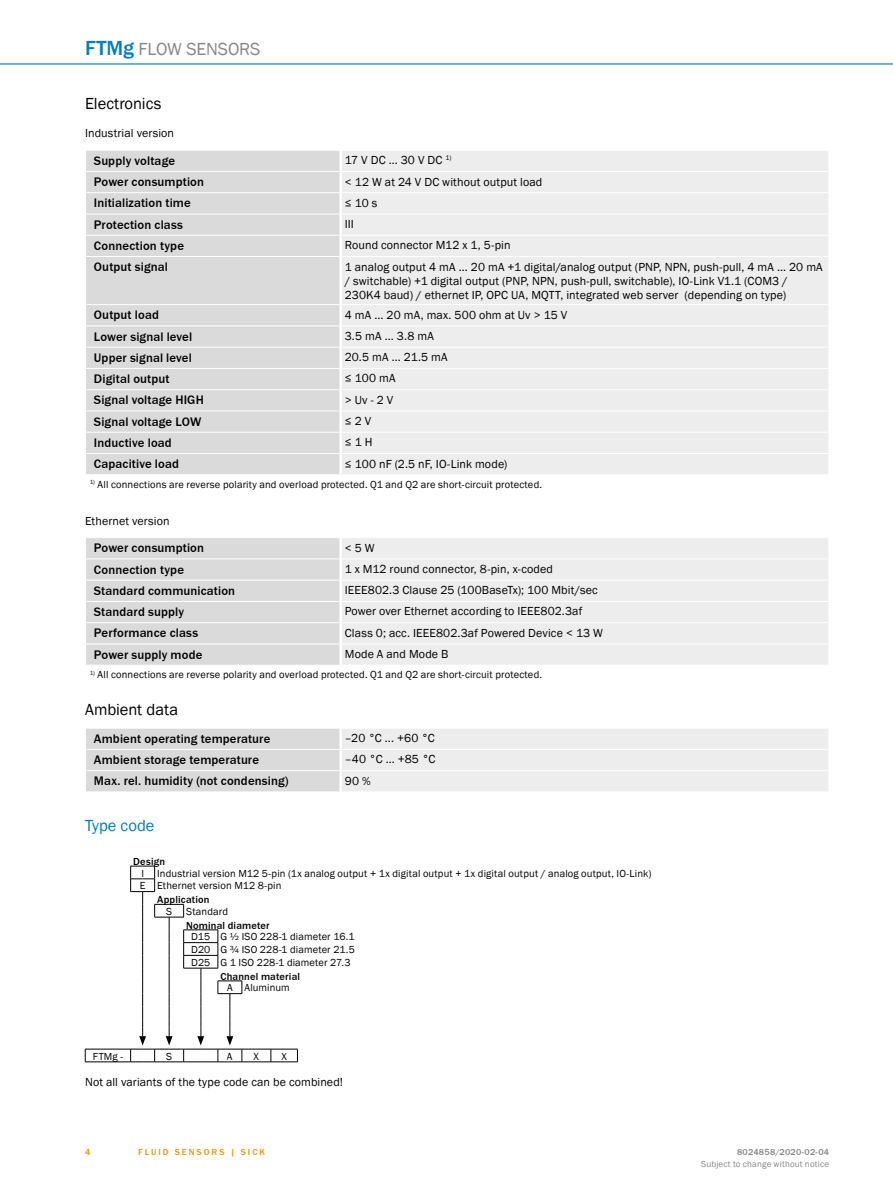
<style>
.page{position:relative;width:893px;height:1188px;background:#fff}
.page>*{position:absolute;margin:0;border:0;box-sizing:border-box;transform-origin:0 0}
.t1{font:18px "SICK Franklin";letter-spacing:-.01em;color:#878787}
.t2{font:16.5px "SICK Franklin";color:#000}
.t3{font:16.5px "SICK Franklin";letter-spacing:.005em;color:#007cc2}
.t4{font:500 12.75px "SICK Franklin";letter-spacing:.01em;color:#000}
.t5{font:12px/14.4px "SICK Franklin";letter-spacing:.01em;color:#000}
.t6{font:10.5px/12.8px "SICK Franklin";letter-spacing:.015em;color:#000}
.t7{font:500 10.5px "SICK Franklin";letter-spacing:.015em;color:#000}
.t8{font:9px "SICK Franklin";letter-spacing:.02em;color:#878787}
.t9{font:500 9px "SICK Franklin";letter-spacing:.225em;color:#f39200}
.t10{font:500 9px "SICK Franklin";letter-spacing:.02em;color:#878787}
.s1{font-weight:500;font-size:21px;color:#007cc2}
</style>
<div class="page">
<hr style="left:0;top:63px;width:893px;height:2px;background:#007cc2">
<div style="left:86px;top:151px;width:253px;height:323px;background:#dadada"></div>
<div style="left:342px;top:151px;width:486px;height:323px;background:#ededed"></div>
<hr style="left:86px;top:171px;width:253px;height:1px;background:#fff">
<hr style="left:86px;top:192px;width:253px;height:1px;background:#fff">
<hr style="left:86px;top:214px;width:253px;height:1px;background:#fff">
<hr style="left:86px;top:235px;width:253px;height:1px;background:#fff">
<hr style="left:86px;top:256px;width:253px;height:1px;background:#fff">
<hr style="left:86px;top:304px;width:253px;height:1px;background:#fff">
<hr style="left:86px;top:326px;width:253px;height:1px;background:#fff">
<hr style="left:86px;top:347px;width:253px;height:1px;background:#fff">
<hr style="left:86px;top:368px;width:253px;height:1px;background:#fff">
<hr style="left:86px;top:389px;width:253px;height:1px;background:#fff">
<hr style="left:86px;top:411px;width:253px;height:1px;background:#fff">
<hr style="left:86px;top:432px;width:253px;height:1px;background:#fff">
<hr style="left:86px;top:453px;width:253px;height:1px;background:#fff">
<hr style="left:342px;top:171px;width:486px;height:1px;background:#fff">
<hr style="left:342px;top:192px;width:486px;height:1px;background:#fff">
<hr style="left:342px;top:214px;width:486px;height:1px;background:#fff">
<hr style="left:342px;top:235px;width:486px;height:1px;background:#fff">
<hr style="left:342px;top:256px;width:486px;height:1px;background:#fff">
<hr style="left:342px;top:304px;width:486px;height:1px;background:#fff">
<hr style="left:342px;top:326px;width:486px;height:1px;background:#fff">
<hr style="left:342px;top:347px;width:486px;height:1px;background:#fff">
<hr style="left:342px;top:368px;width:486px;height:1px;background:#fff">
<hr style="left:342px;top:389px;width:486px;height:1px;background:#fff">
<hr style="left:342px;top:411px;width:486px;height:1px;background:#fff">
<hr style="left:342px;top:432px;width:486px;height:1px;background:#fff">
<hr style="left:342px;top:453px;width:486px;height:1px;background:#fff">
<div style="left:342px;top:538px;width:486px;height:127px;background:#ededed"></div>
<svg style="left:86px;top:538px;width:253px;height:127px;background:#dbdbdb"></svg>
<hr style="left:342px;top:559px;width:486px;height:1px;background:#fff">
<hr style="left:342px;top:580px;width:486px;height:1px;background:#fff">
<hr style="left:342px;top:601px;width:486px;height:1px;background:#fff">
<hr style="left:342px;top:622px;width:486px;height:1px;background:#fff">
<hr style="left:342px;top:644px;width:486px;height:1px;background:#fff">
<svg style="left:86px;top:728px;width:742px;height:64px;background:#e7e7e7"></svg>
<hr style="left:339px;top:771px;width:3px;height:21px;background:#fff">
<hr style="left:85px;top:1049px;width:46px;height:1px;background:#000">
<svg style="left:85px;top:1049px;width:1px;height:13px"></svg>
<hr style="left:85px;top:1062px;width:46px;height:1px;background:#000">
<svg style="left:130px;top:866px;width:168px;height:197px"></svg>
<h1 class="t1" style="left:85px;top:38px;width:175px"><span class="s1">FTMg</span> Flow sensors</h1>
<h2 class="t2" style="left:85px;top:93px;width:78px">Electronics</h2>
<p class="t5" style="left:85px;top:126px;width:91px">Industrial version</p>
<p class="t4" style="left:94px;top:153px;width:83px">Supply voltage</p>
<p class="t5" style="left:345px;top:153px;width:108px">17 V DC ... 30 V DC <sup>1)</sup></p>
<p class="t4" style="left:94px;top:174px;width:112px">Power consumption</p>
<p class="t5" style="left:345px;top:174px;width:199px">&lt; 12 W at 24 V DC without output load</p>
<p class="t4" style="left:94px;top:195px;width:98px">Initialization time</p>
<p class="t5" style="left:345px;top:196px;width:34px">≤10s</p>
<p class="t4" style="left:94px;top:216px;width:91px">Protection class</p>
<p class="t5" style="left:345px;top:217px;width:11px">III</p>
<p class="t4" style="left:94px;top:238px;width:92px">Connection type</p>
<p class="t5" style="left:345px;top:238px;width:167px">Round connector M12 x 1, 5-pin</p>
<p class="t4" style="left:94px;top:259px;width:76px">Output signal</p>
<p class="t5" style="left:345px;top:260px;width:480px">1 analog output 4 mA ... 20 mA +1 digital/analog output (PN P, N PN , push-pull, 4 mA ... 20 mA / switchable) +1 digital output (PN P, N PN , push-pull, switchable), IO-Link V1.1 (COM3 /<br>230K4 baud) / ethernet IP, OPC UA, MQTT, integrated web server (depending on type)</p>
<p class="t4" style="left:94px;top:307px;width:66px">Output load</p>
<p class="t5" style="left:345px;top:308px;width:224px">4 mA ... 20 mA, max. 500 ohm at Uv &gt; 15 V</p>
<p class="t4" style="left:94px;top:328px;width:100px">Lower signal level</p>
<p class="t5" style="left:345px;top:329px;width:91px">3.5 mA ... 3.8 mA</p>
<p class="t4" style="left:94px;top:350px;width:99px">Upper signal level</p>
<p class="t5" style="left:345px;top:350px;width:104px">20.5 mA ... 21.5 mA</p>
<p class="t4" style="left:94px;top:371px;width:77px">Digital output</p>
<p class="t5" style="left:345px;top:371px;width:52px">≤ 100 mA</p>
<p class="t4" style="left:94px;top:392px;width:111px">Signal voltage HIGH</p>
<p class="t5" style="left:345px;top:393px;width:50px">&gt; Uv - 2 V</p>
<p class="t4" style="left:94px;top:413px;width:109px">Signal voltage LOW</p>
<p class="t5" style="left:345px;top:414px;width:28px">≤ 2V</p>
<p class="t4" style="left:94px;top:435px;width:79px">Inductive load</p>
<p class="t5" style="left:345px;top:435px;width:29px">≤1H</p>
<p class="t4" style="left:94px;top:456px;width:87px">Capacitive load</p>
<p class="t5" style="left:345px;top:457px;width:164px">≤ 100 nF (2.5 nF, IO-Link mode)</p>
<p class="t6" style="left:90px;top:478px;width:454px"><sup>1)</sup> All connections are reverse polarity and overload protected. Q1 and Q2 are short-circuit protected.</p>
<p class="t5" style="left:85px;top:514px;width:86px">Ethernet version</p>
<p class="t4" style="left:94px;top:540px;width:112px">Power consumption</p>
<p class="t5" style="left:345px;top:541px;width:25px">&lt;5 W</p>
<p class="t4" style="left:94px;top:561px;width:92px">Connection type</p>
<p class="t5" style="left:345px;top:562px;width:210px">1 x M12 round connector, 8-pin, x-coded</p>
<p class="t4" style="left:94px;top:583px;width:143px">Standard communication</p>
<p class="t5" style="left:345px;top:583px;width:254px">IEEE802.3 Clause 25 (100BaseTx); 100 Mbit/sec</p>
<p class="t4" style="left:94px;top:604px;width:92px">Standard supply</p>
<p class="t5" style="left:345px;top:604px;width:239px">Power over Ethernet according to IEEE802.3af</p>
<p class="t4" style="left:94px;top:625px;width:106px">Performance class</p>
<p class="t5" style="left:345px;top:626px;width:253px">Class 0; acc. IEEE802.3af Powered Device &lt; 13 W</p>
<p class="t4" style="left:94px;top:646px;width:110px">Power supply mode</p>
<p class="t5" style="left:345px;top:647px;width:105px">Mode A and Mode B</p>
<p class="t6" style="left:90px;top:668px;width:454px"><sup>1)</sup> All connections are reverse polarity and overload protected. Q1 and Q2 are short-circuit protected.</p>
<h2 class="t2" style="left:85px;top:699px;width:95px">Ambient data</h2>
<p class="t4" style="left:94px;top:731px;width:178px">Ambient operating temperature</p>
<p class="t5" style="left:345px;top:731px;width:92px">–20 °C ... +60 °C</p>
<p class="t4" style="left:94px;top:752px;width:167px">Ambient storage temperature</p>
<p class="t5" style="left:345px;top:752px;width:92px">–40 °C ... +85 °C</p>
<p class="t4" style="left:94px;top:773px;width:196px">Max. rel. humidity (not condensing)</p>
<p class="t5" style="left:345px;top:774px;width:27px">90 %</p>
<h2 class="t3" style="left:85px;top:816px;width:71px">Type code</h2>
<p class="t7" style="left:133px;top:855px;width:33px">Design</p>
<p class="t6" style="left:141px;top:867px;width:4px">I</p>
<p class="t6" style="left:140px;top:867px;width:513px;text-indent:17px">Industrial version M12 5-pin (1x analog output + 1x digital output + 1x digital output / analog output, IO-Link)<br>E Ethernet version M12 8-pin</p>
<p class="t7" style="left:157px;top:893px;width:54px">Application</p>
<p class="t6" style="left:166px;top:905px;width:7px">S</p>
<p class="t6" style="left:186px;top:905px;width:43px">Standard</p>
<p class="t7" style="left:186px;top:919px;width:85px">Nominal diameter</p>
<p class="t6" style="left:191px;top:931px;width:165px;text-align:justify">D15 G ½ ISO 228-1 diameter 16.1<br>D20 G ¾ ISO 228-1 diameter 21.5<br>D25 G 1 ISO 228-1 diameter 27.3</p>
<p class="t7" style="left:220px;top:970px;width:81px">Channel material</p>
<p class="t6" style="left:227px;top:982px;width:64px">A Aluminum</p>
<p class="t6" style="left:93px;top:1050px;width:32px">FTMg -</p>
<p class="t6" style="left:166px;top:1050px;width:7px">S</p>
<p class="t6" style="left:227px;top:1050px;width:7px">A</p>
<p class="t6" style="left:254px;top:1050px;width:7px">X</p>
<p class="t6" style="left:281px;top:1050px;width:7px">X</p>
<p class="t5" style="left:85px;top:1075px;width:260px">N ot all variants of the type code can be combined!</p>
<p class="t9" style="left:85px;top:1146px;width:7px">4</p>
<p class="t9" style="left:138px;top:1146px;width:128px">Fluid sensors | SI CK</p>
<p class="t10" style="left:737px;top:1146px;width:94px">8024858/2020-02-04</p>
<p class="t8" style="left:701px;top:1159px;width:130px">Subject to change without notice</p>
</div>
